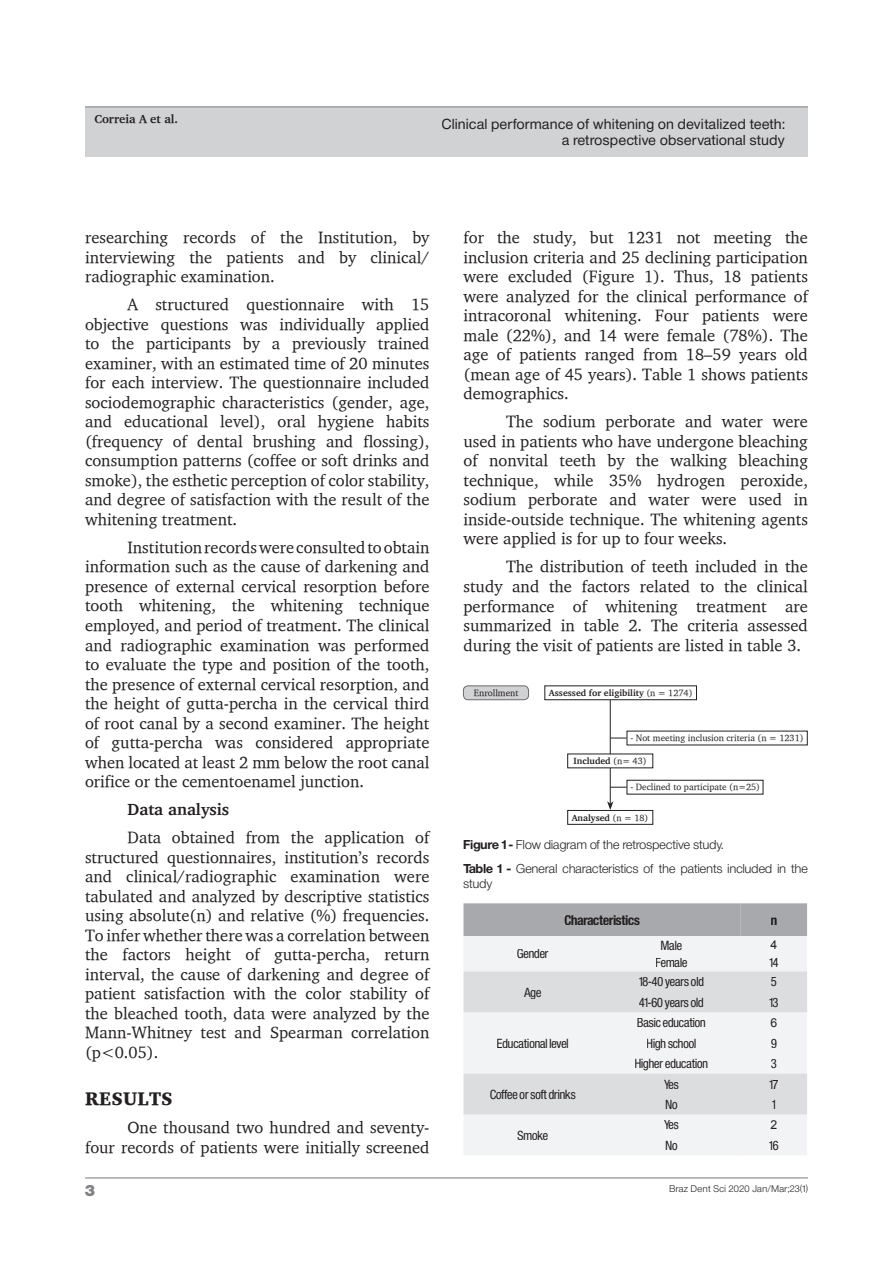
<style>
.page{position:relative;width:893px;height:1263px;background:#fff}
.page>*{position:absolute;margin:0;border:0;box-sizing:border-box;transform-origin:0 0}
.t1{font:900 18.75px "Charter";letter-spacing:.01em;color:#231f20}
.t2{font:16.5px/19.5px "Charter";color:#231f20;text-align:justify}
.t3{font:700 16.5px "Charter";color:#231f20}
.t4{font:15px "Sh Europa Nr 2 Ultra";color:#808285}
.t5{font:13.5px/16.2px "Sh Europa Nr 2";letter-spacing:.05em;color:#231f20;text-align:right}
.t6{font:700 13.05px "Sh Europa Nr 2 Con";color:#231f20}
.t7{font:12.3px "Sh Europa Nr 2 Con";color:#231f20}
.t8{font:12.3px "Arial";color:#231f20}
.t9{font:12px/24.3px "Sh Europa Nr 2 Light";letter-spacing:.02em;color:#231f20}
.t10{font:700 12px "Charter";color:#231f20}
.t11{font:9.15px "Charter";color:#231f20}
.t12{font:700 9.15px "Charter";color:#231f20}
.t13{font:9px "Sh Europa Nr 2 Light";letter-spacing:.05em;color:#231f20}
.s1{font-weight:400}
.s2{font-family:"Sh Europa Nr 2";font-weight:700}
</style>
<div class="page">
<div style="left:85px;top:107px;width:723px;height:50px;background:#d1d2d4"></div>
<hr style="left:85px;top:106px;width:723px;height:1px;background:#808285">
<hr style="left:85px;top:1177px;width:723px;height:1px;background:#808285">
<div style="left:463px;top:903px;width:344px;height:33px;background:#a8a9ad"></div>
<div style="left:463px;top:936px;width:344px;height:219px;background:#f2f3f4"></div>
<svg style="left:463px;top:971px;width:344px;height:143px;fill:#dcdddf"></svg>
<div style="left:565px;top:915px;width:75px;height:10px;background:#a8a9ad"></div>
<div style="left:771px;top:917px;width:6px;height:8px;background:#a8a9ad"></div>
<div style="left:517px;top:949px;width:31px;height:10px;background:#f2f3f4"></div>
<div style="left:661px;top:940px;width:21px;height:10px;background:#f2f3f4"></div>
<div style="left:771px;top:940px;width:6px;height:9px;background:#f2f3f4"></div>
<div style="left:656px;top:958px;width:31px;height:9px;background:#f2f3f4"></div>
<div style="left:769px;top:958px;width:9px;height:9px;background:#f2f3f4"></div>
<div style="left:524px;top:987px;width:17px;height:12px;background:#dcdddf"></div>
<div style="left:639px;top:977px;width:64px;height:12px;background:#dcdddf"></div>
<div style="left:771px;top:977px;width:5px;height:9px;background:#dcdddf"></div>
<div style="left:639px;top:997px;width:64px;height:12px;background:#dcdddf"></div>
<div style="left:769px;top:998px;width:9px;height:9px;background:#dcdddf"></div>
<div style="left:497px;top:1038px;width:71px;height:10px;background:#f2f3f4"></div>
<div style="left:638px;top:1018px;width:67px;height:9px;background:#f2f3f4"></div>
<div style="left:771px;top:1018px;width:6px;height:9px;background:#f2f3f4"></div>
<div style="left:647px;top:1038px;width:49px;height:12px;background:#f2f3f4"></div>
<div style="left:771px;top:1038px;width:5px;height:10px;background:#f2f3f4"></div>
<div style="left:635px;top:1059px;width:73px;height:11px;background:#f2f3f4"></div>
<div style="left:771px;top:1059px;width:5px;height:9px;background:#f2f3f4"></div>
<div style="left:490px;top:1089px;width:85px;height:10px;background:#dcdddf"></div>
<div style="left:664px;top:1079px;width:15px;height:10px;background:#dcdddf"></div>
<div style="left:769px;top:1079px;width:9px;height:9px;background:#dcdddf"></div>
<div style="left:666px;top:1100px;width:11px;height:9px;background:#dcdddf"></div>
<svg style="left:772px;top:1100px;width:3px;height:9px"></svg>
<div style="left:518px;top:1130px;width:30px;height:10px;background:#f2f3f4"></div>
<div style="left:664px;top:1120px;width:15px;height:10px;background:#f2f3f4"></div>
<div style="left:771px;top:1120px;width:6px;height:9px;background:#f2f3f4"></div>
<div style="left:666px;top:1141px;width:11px;height:9px;background:#f2f3f4"></div>
<div style="left:769px;top:1141px;width:9px;height:9px;background:#f2f3f4"></div>
<div style="left:463px;top:686px;width:65px;height:14px;background:#d1d2d4;border-radius:5px"></div>
<div style="left:463px;top:685px;width:66px;height:15px;border:1px solid #6c6d70;border-radius:5px"></div>
<div style="left:544px;top:685px;width:153px;height:15px;border:1px solid #231f20"></div>
<div style="left:627px;top:780px;width:136px;height:14px;border:1px solid #231f20"></div>
<div style="left:567px;top:810px;width:86px;height:15px;border:1px solid #231f20"></div>
<hr style="left:610px;top:700px;width:1px;height:104px;background:#231f20">
<svg style="left:607px;top:801px;width:6px;height:9px"></svg>
<svg style="left:610px;top:787px;width:17px;height:1px"></svg>
<svg style="left:610px;top:738px;width:17px;height:1px"></svg>
<div style="left:568px;top:754px;width:85px;height:14px;background:#fff"></div>
<p class="t10" style="left:94px;top:111px;width:85px">Correia A et al.</p>
<p class="t5" style="left:442px;top:116px;width:344px">Clinical performance of whitening on devitalized teeth: a retrospective observational study</p>
<p class="t2" style="left:85px;top:228px;width:346px">researching records of the Institution, by interviewing the patients and by clinical/ radiographic examination.</p>
<p class="t2" style="left:85px;top:295px;width:346px;text-indent:43px">A structured questionnaire with 15 objective questions was individually applied to the participants by a previously trained examiner, with an estimated time of 20 minutes for each interview. The questionnaire included sociodemographic characteristics (gender, age, and educational level), oral hygiene habits (frequency of dental brushing and flossing), consumption patterns (coffee or soft drinks and smoke), the esthetic perception of color stability, and degree of satisfaction with the result of the whitening treatment.</p>
<p class="t2" style="left:85px;top:537px;width:346px;text-indent:43px">Institution records were consulted to obtain information such as the cause of darkening and presence of external cervical resorption before tooth whitening, the whitening technique employed, and period of treatment. The clinical and radiographic examination was performed to evaluate the type and position of the tooth, the presence of external cervical resorption, and the height of gutta-percha in the cervical third of root canal by a second examiner. The height of gutta-percha was considered appropriate when located at least 2 mm below the root canal orifice or the cementoenamel junction.</p>
<p class="t3" style="left:128px;top:795px;width:103px">Data analysis</p>
<p class="t2" style="left:85px;top:827px;width:346px;text-indent:43px">Data obtained from the application of structured questionnaires, institution’s records and clinical/radiographic examination were tabulated and analyzed by descriptive statistics using absolute(n) and relative (%) frequencies.<br>To infer whether there was a correlation between the factors height of gutta-percha, return interval, the cause of darkening and degree of patient satisfaction with the color stability of the bleached tooth, data were analyzed by the Mann-Whitney test and Spearman correlation (p&lt;0.05).</p>
<p class="t1" style="left:85px;top:1087px;width:89px">RESULTS</p>
<p class="t2" style="left:85px;top:1117px;width:346px;text-align:right">One thousand two hundred and seventy-<br>four records of patients were initially screened</p>
<p class="t2" style="left:463px;top:228px;width:346px">for the study, but 1231 not meeting the inclusion criteria and 25 declining participation were excluded (Figure 1). Thus, 18 patients were analyzed for the clinical performance of intracoronal whitening. Four patients were male (22%), and 14 were female (78%). The age of patients ranged from 18–59 years old (mean age of 45 years). Table 1 shows patients demographics.</p>
<p class="t2" style="left:463px;top:412px;width:346px;text-indent:43px">The sodium perborate and water were used in patients who have undergone bleaching of nonvital teeth by the walking bleaching technique, while 35% hydrogen peroxide, sodium perborate and water were used in inside-outside technique. The whitening agents were applied is for up to four weeks.</p>
<p class="t2" style="left:463px;top:557px;width:346px;text-indent:43px">The distribution of teeth included in the study and the factors related to the clinical performance of whitening treatment are summarized in table 2. The criteria assessed during the visit of patients are listed in table 3.</p>
<p class="t11" style="left:474px;top:687px;width:46px">Enrollment</p>
<p class="t12" style="left:549px;top:685px;width:145px">Assessed for eligibility <span class="s1">(n = 1274)</span></p>
<p class="t11" style="left:630px;top:732px;width:175px">- Not meeting inclusion criteria (n = 1231)</p>
<p class="t12" style="left:573px;top:753px;width:75px">Included <span class="s1">(n= 43)</span></p>
<p class="t11" style="left:630px;top:781px;width:131px">- Declined to participate (n=25)</p>
<p class="t12" style="left:572px;top:810px;width:78px">Analysed <span class="s1">(n = 18)</span></p>
<p class="t9" style="left:463px;top:832px;width:346px"><span class="s2">Figure 1 -</span> Flow diagram of the retrospective study.<br><span class="s2">Table 1 -</span> General characteristics of the patients included in the</p>
<p class="t9" style="left:463px;top:871px;width:30px">study</p>
<p class="t6" style="left:564px;top:912px;width:77px">Characteristics</p>
<p class="t6" style="left:771px;top:912px;width:8px">n</p>
<p class="t7" style="left:517px;top:947px;width:33px">Gender</p>
<p class="t7" style="left:661px;top:938px;width:23px">Male</p>
<p class="t8" style="left:770px;top:937px;width:8px">4</p>
<p class="t7" style="left:656px;top:956px;width:33px">Female</p>
<p class="t7" style="left:769px;top:956px;width:11px">14</p>
<p class="t7" style="left:524px;top:985px;width:19px">Age</p>
<p class="t7" style="left:497px;top:1036px;width:73px">Educational level</p>
<p class="t7" style="left:490px;top:1087px;width:87px">Coffee or soft drinks</p>
<p class="t7" style="left:518px;top:1128px;width:32px">Smoke</p>
<p class="t7" style="left:639px;top:975px;width:66px">18-40 years old</p>
<p class="t7" style="left:771px;top:975px;width:7px">5</p>
<p class="t7" style="left:639px;top:995px;width:66px">41-60 years old</p>
<p class="t7" style="left:769px;top:995px;width:11px">13</p>
<p class="t7" style="left:637px;top:1015px;width:70px">Basic education</p>
<p class="t8" style="left:770px;top:1014px;width:8px">6</p>
<p class="t7" style="left:647px;top:1036px;width:51px">High school</p>
<p class="t7" style="left:771px;top:1036px;width:7px">9</p>
<p class="t7" style="left:635px;top:1056px;width:75px">Higher education</p>
<p class="t7" style="left:771px;top:1056px;width:7px">3</p>
<p class="t7" style="left:664px;top:1077px;width:16px">Yes</p>
<p class="t7" style="left:769px;top:1077px;width:10px">17</p>
<p class="t7" style="left:665px;top:1097px;width:14px">No</p>
<p class="t7" style="left:772px;top:1097px;width:5px">1</p>
<p class="t7" style="left:664px;top:1118px;width:16px">Yes</p>
<p class="t8" style="left:770px;top:1117px;width:8px">2</p>
<p class="t7" style="left:665px;top:1138px;width:14px">No</p>
<p class="t7" style="left:769px;top:1138px;width:11px">16</p>
<p class="t4" style="left:85px;top:1182px;width:11px">3</p>
<p class="t13" style="left:669px;top:1183px;width:140px">Braz Dent Sci 2020 Jan/Mar;23(1)</p>
</div>
